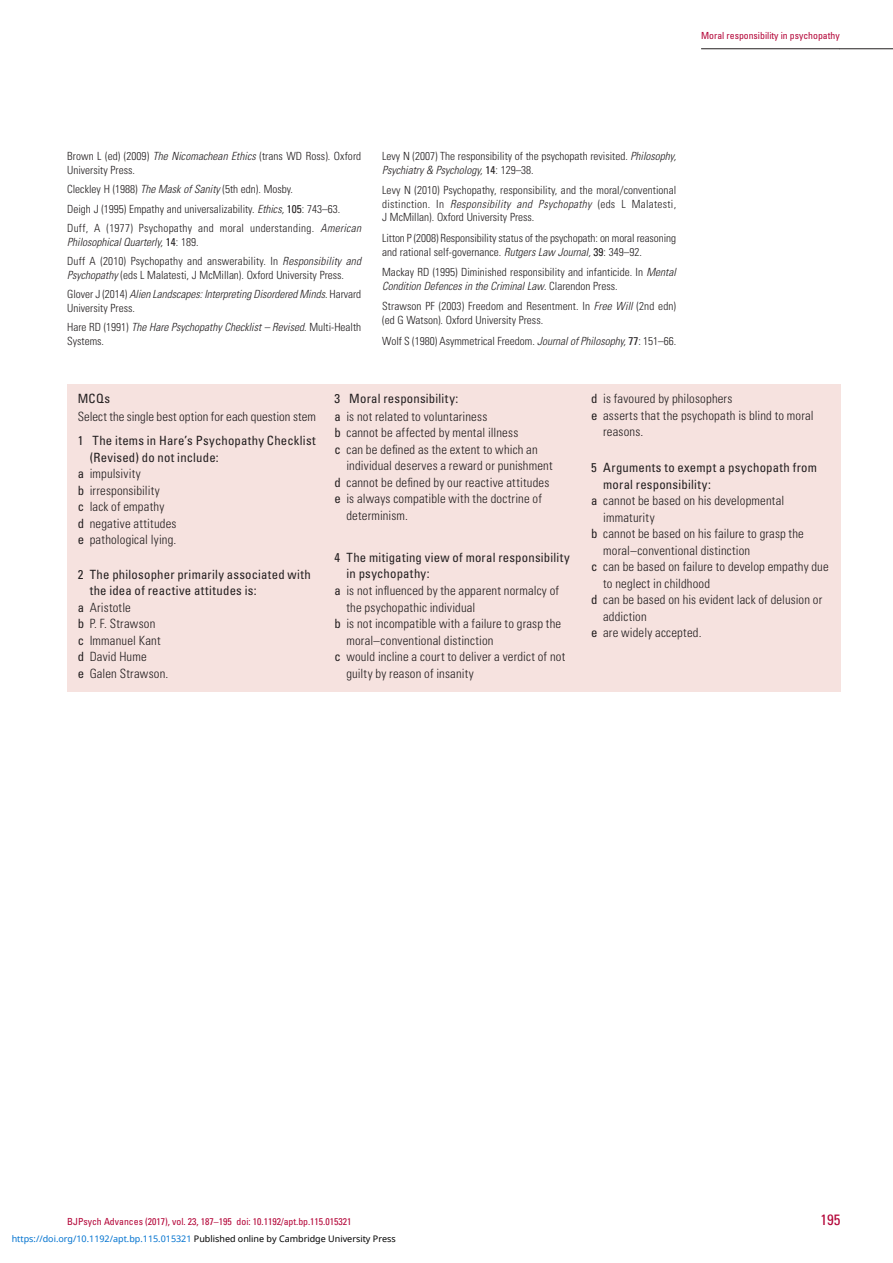
<style>
.page{position:relative;width:893px;height:1263px;background:#fff}
.page>*{position:absolute;margin:0;border:0;box-sizing:border-box;transform-origin:0 0}
.t1{font:condensed 15px "Univers LT Std";color:#b30437}
.t2{font:300 condensed 12.75px "Univers LT Std";letter-spacing:.015em;color:#231f20}
.t3{font:condensed 12.75px "Univers LT Std";letter-spacing:.015em;color:#231f20}
.t4{font:300 condensed 11.25px/13.5px "Univers LT Std";color:#231f20}
.t5{font:condensed 9.75px "Univers LT Std";color:#b30437}
.t6{font:9px "Noto Sans";color:#0172cf}
.s1{font-style:italic}
.s2{font-weight:400}
.s3{color:#000}
</style>
<div class="page">
<hr style="left:701px;top:49px;width:139px;height:1px;background:#231f20">
<hr style="left:839px;top:49px;width:54px;height:1px;background:#231f20">
<div style="left:67px;top:384px;width:773px;height:307px;background:#f6e2df"></div>
<p class="t5" style="left:701px;top:30px;width:140px">Moral responsibility in psychopathy</p>
<p class="t4" style="left:67px;top:149px;width:295px">Brown L (ed) (2009) <span class="s1">The Nicomachean Ethics</span> (trans WD Ross). Oxford<br>University Press.</p>
<p class="t4" style="left:67px;top:179px;width:295px;line-height:19.5px">Cleckley H (1988) <span class="s1">The Mask of Sanity</span> (5th edn). Mosby.<br>Deigh J (1995) Empathy and universalizability. <span class="s1">Ethics,</span> <span class="s2">105</span>: 743–63.<br>Duff, A (1977) Psychopathy and moral understanding. <span class="s1">American</span></p>
<p class="t4" style="left:67px;top:232px;width:295px;line-height:19.5px"><span class="s1">Philosophical Quarterly,</span> <span class="s2">14</span>: 189.<br>Duff A (2010) Psychopathy and answerability. In <span class="s1">Responsibility and</span></p>
<p class="t4" style="left:67px;top:265px;width:296px;line-height:19.5px"><span class="s1">Psychopathy</span> (eds L Malatesti, J McMillan). Oxford University Press.<br>Glover J (2014) <span class="s1">Alien Landscapes: Interpreting Disordered Minds</span>. Harvard</p>
<p class="t4" style="left:67px;top:298px;width:295px;line-height:19.5px">University Press.<br>Hare RD (1991) <span class="s1">The Hare Psychopathy Checklist – Revised</span>. Multi-Health</p>
<p class="t4" style="left:67px;top:334px;width:38px">Systems.</p>
<p class="t4" style="left:382px;top:149px;width:296px">Levy N (2007) The responsibility of the psychopath revisited. <span class="s1">Philosophy,<br>Psychiatry &amp; Psychology,</span> <span class="s2">14</span>: 129–38.</p>
<p class="t4" style="left:382px;top:184px;width:296px;text-align:justify">Levy N (2010) Psychopathy, responsibility, and the moral/conventional distinction. In <span class="s1">Responsibility and Psychopathy</span> (eds L Malatesti, J McMillan). Oxford University Press.</p>
<p class="t4" style="left:382px;top:231px;width:295px">Litton P (2008) Responsibility status of the psychopath: on moral reasoning and rational self-governance. <span class="s1">Rutgers Law Journal,</span> <span class="s2">39</span>: 349–92.</p>
<p class="t4" style="left:382px;top:265px;width:295px">Mackay RD (1995) Diminished responsibility and infanticide. In <span class="s1">Mental<br>Condition Defences in the Criminal Law</span>. Clarendon Press.</p>
<p class="t4" style="left:382px;top:300px;width:295px">Strawson PF (2003) Freedom and Resentment. In <span class="s1">Free Will</span> (2nd edn) (ed G Watson). Oxford University Press.</p>
<p class="t4" style="left:382px;top:334px;width:296px">Wolf S (1980) Asymmetrical Freedom. <span class="s1">Journal of Philosophy,</span> <span class="s2">77</span>: 151–66.</p>
<p class="t3" style="left:78px;top:391px;width:34px">MCQs</p>
<p class="t2" style="left:78px;top:409px;width:240px">Select the single best option for each question stem</p>
<p class="t3" style="left:78px;top:433px;width:240px">1 The items in Hare’s Psychopathy Checklist</p>
<p class="t3" style="left:90px;top:449px;width:131px">(Revised) do not include:</p>
<p class="t2" style="left:78px;top:466px;width:65px"><span class="s2">a</span> impulsivity</p>
<p class="t2" style="left:78px;top:483px;width:84px"><span class="s2">b</span> irresponsibility</p>
<p class="t2" style="left:78px;top:499px;width:88px"><span class="s2">c</span> lack of empathy</p>
<p class="t2" style="left:78px;top:516px;width:100px"><span class="s2">d</span> negative attitudes</p>
<p class="t2" style="left:78px;top:532px;width:100px"><span class="s2">e</span> pathological lying.</p>
<p class="t3" style="left:78px;top:566px;width:235px">2 The philosopher primarily associated with</p>
<p class="t3" style="left:90px;top:583px;width:168px">the idea of reactive attitudes is:</p>
<p class="t2" style="left:78px;top:600px;width:55px"><span class="s2">a</span> Aristotle</p>
<p class="t2" style="left:78px;top:616px;width:79px"><span class="s2">b</span> P. F. Strawson</p>
<p class="t2" style="left:78px;top:633px;width:84px"><span class="s2">c</span> Immanuel Kant</p>
<p class="t2" style="left:78px;top:649px;width:71px"><span class="s2">d</span> David Hume</p>
<p class="t2" style="left:78px;top:666px;width:92px"><span class="s2">e</span> Galen Strawson.</p>
<p class="t3" style="left:334px;top:391px;width:126px">3 Moral responsibility:</p>
<p class="t2" style="left:334px;top:409px;width:154px"><span class="s2">a</span> is not related to voluntariness</p>
<p class="t2" style="left:334px;top:425px;width:185px"><span class="s2">b</span> cannot be affected by mental illness</p>
<p class="t2" style="left:334px;top:441px;width:205px"><span class="s2">c</span> can be defined as the extent to which an</p>
<p class="t2" style="left:346px;top:458px;width:208px">individual deserves a reward or punishment</p>
<p class="t2" style="left:334px;top:474px;width:216px"><span class="s2">d</span> cannot be defined by our reactive attitudes</p>
<p class="t2" style="left:334px;top:491px;width:209px"><span class="s2">e</span> is always compatible with the doctrine of</p>
<p class="t2" style="left:346px;top:507px;width:63px">determinism.</p>
<p class="t3" style="left:334px;top:549px;width:237px">4 The mitigating view of moral responsibility</p>
<p class="t3" style="left:346px;top:566px;width:85px">in psychopathy:</p>
<p class="t2" style="left:334px;top:583px;width:226px"><span class="s2">a</span> is not influenced by the apparent normalcy of</p>
<p class="t2" style="left:346px;top:600px;width:130px">the psychopathic individual</p>
<p class="t2" style="left:334px;top:616px;width:228px"><span class="s2">b</span> is not incompatible with a failure to grasp the</p>
<p class="t2" style="left:346px;top:633px;width:149px">moral–conventional distinction</p>
<p class="t2" style="left:334px;top:649px;width:232px"><span class="s2">c</span> would incline a court to deliver a verdict of not</p>
<p class="t2" style="left:346px;top:666px;width:129px">guilty by reason of insanity</p>
<p class="t2" style="left:591px;top:391px;width:143px"><span class="s2">d</span> is favoured by philosophers</p>
<p class="t2" style="left:591px;top:408px;width:224px"><span class="s2">e</span> asserts that the psychopath is blind to moral</p>
<p class="t2" style="left:603px;top:424px;width:42px">reasons.</p>
<p class="t3" style="left:591px;top:460px;width:227px">5 Arguments to exempt a psychopath from</p>
<p class="t3" style="left:603px;top:476px;width:109px">moral responsibility:</p>
<p class="t2" style="left:591px;top:493px;width:195px"><span class="s2">a</span> cannot be based on his developmental</p>
<p class="t2" style="left:603px;top:510px;width:53px">immaturity</p>
<p class="t2" style="left:591px;top:526px;width:214px"><span class="s2">b</span> cannot be based on his failure to grasp the</p>
<p class="t2" style="left:603px;top:543px;width:149px">moral–conventional distinction</p>
<p class="t2" style="left:591px;top:559px;width:239px"><span class="s2">c</span> can be based on failure to develop empathy due</p>
<p class="t2" style="left:603px;top:576px;width:108px">to neglect in childhood</p>
<p class="t2" style="left:591px;top:592px;width:233px"><span class="s2">d</span> can be based on his evident lack of delusion or</p>
<p class="t2" style="left:603px;top:609px;width:45px">addiction</p>
<p class="t2" style="left:591px;top:625px;width:112px"><span class="s2">e</span> are widely accepted.</p>
<p class="t5" style="left:67px;top:1216px;width:286px">BJPsych Advances (2017), vol. 23, 187–195 doi: 10.1192/apt.bp.115.015321</p>
<h1 class="t1" style="left:820px;top:1210px;width:21px">195</h1>
<p class="t6" style="left:12px;top:1232px;width:386px">https://doi.org/10.1192/apt.bp.115.015321 <span class="s3">Published online by Cambridge University Press</span></p>
</div>
